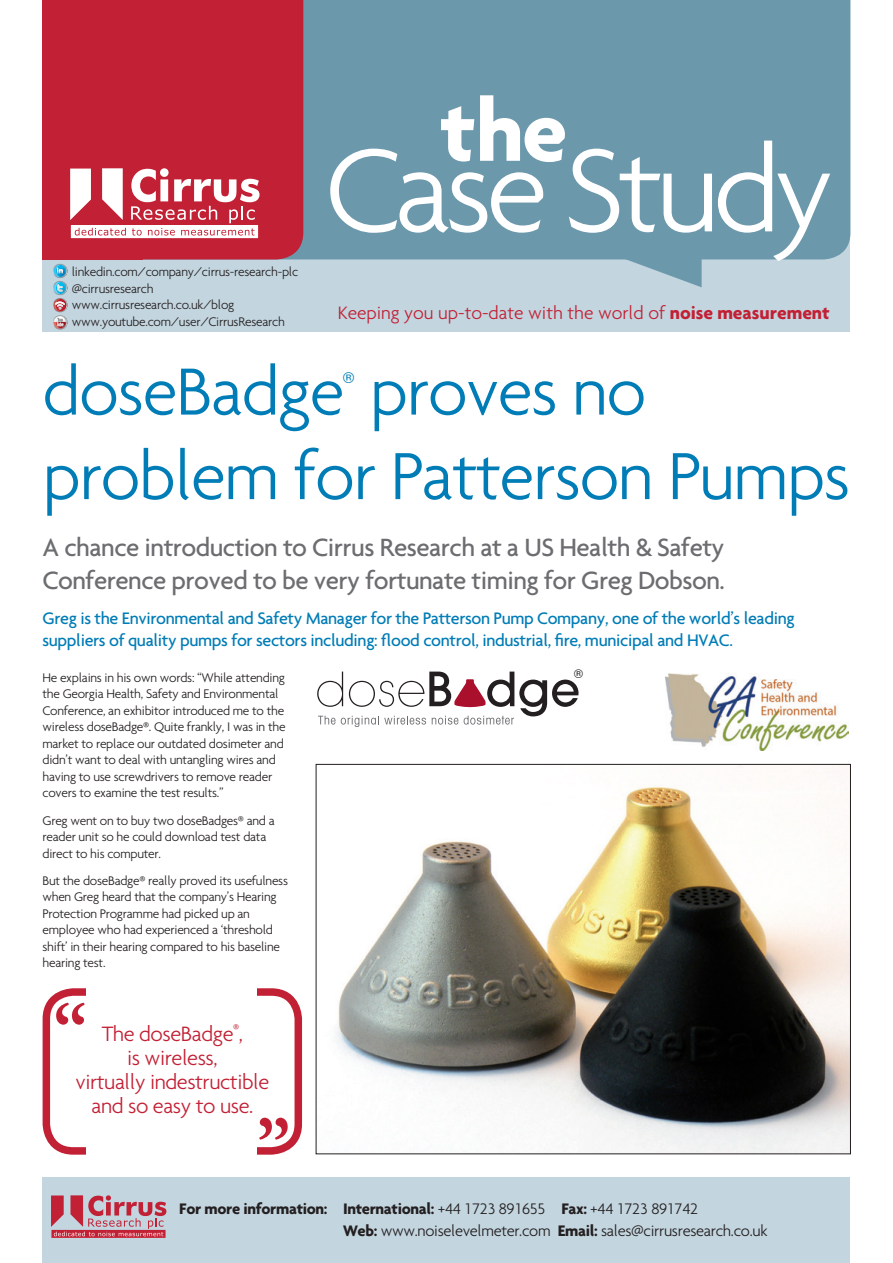
<style>
.page{position:relative;width:893px;height:1263px;background:#fff}
.page>*{position:absolute;margin:0;border:0;box-sizing:border-box;transform-origin:0 0}
.t1{font:300 127.5px "Agenda";letter-spacing:-.05em;color:#fff}
.t2{font:700 91.95px "Agenda";color:#fff}
.t3{font:300 72px "Agenda";letter-spacing:-.02em;color:#007cb6}
.t4{font:500 27px/32.4px "Agenda";letter-spacing:-.02em;color:#6c6d70}
.t5{font:300 22.5px/24px "Agenda";letter-spacing:-.02em;color:#c22034;text-align:center}
.t6{font:300 19.5px "Agenda";letter-spacing:-.005em;color:#c22034}
.t7{font:500 18px/21.6px "Agenda";letter-spacing:-.02em;color:#007cb6}
.t8{font:700 16.5px "Agenda";letter-spacing:-.02em;color:#231f20}
.t9{font:300 16.5px "Agenda";letter-spacing:-.02em;color:#231f20}
.t10{font:15px "Helvetica";color:#007cb6}
.t11{font:300 13.5px/16.5px "Agenda";letter-spacing:-.02em;color:#231f20}
.t12{font:12px "Helvetica";color:#231f20}
.s1{font-weight:700}
.s2{font-weight:300}
</style>
<div class="page">
<div style="left:43px;top:179px;width:807px;height:153px;background:#c3d5df"></div>
<div style="left:303px;top:0;width:547px;height:259px;background:#6c98ac"></div>
<div style="left:143px;top:0;width:160px;height:259px;background:#c22034"></div>
<div style="left:43px;top:0;width:100px;height:259px;background:#c22034"></div>
<svg style="left:621px;top:256px;width:81px;height:31px"></svg>
<svg style="left:53px;top:264px;width:14px;height:66px"></svg>
<div style="left:43px;top:1178px;width:807px;height:85px;background:#c3d5df"></div>
<svg style="left:70px;top:168px;width:190px;height:70px"></svg>
<svg style="left:51px;top:1195px;width:115px;height:43px"></svg>
<div style="left:43px;top:988px;width:259px;height:167px;border:8px solid #c22034;border-radius:27px"></div>
<div style="left:86px;top:985px;width:171px;height:22px;background:#fff"></div>
<div style="left:86px;top:1141px;width:171px;height:17px;background:#fff"></div>
<svg style="left:56px;top:1003px;width:29px;height:22px"></svg>
<svg style="left:259px;top:1118px;width:29px;height:21px"></svg>
<img style="left:665px;top:673px;width:184px;height:77px">
<img style="left:335px;top:766px;width:514px;height:386px">
<svg style="left:317px;top:672px;width:262px;height:55px"></svg>
<div style="left:571px;top:669px;width:15px;height:10px;background:#fff"></div>
<p class="t2" style="left:440px;top:75px;width:129px">the</p>
<p class="t1" style="left:325px;top:116px;width:510px">Case Study</p>
<p class="t11" style="left:72px;top:263px;width:228px">linkedin.com/company/cirrus-research-plc</p>
<p class="t11" style="left:72px;top:280px;width:83px">@cirrusresearch</p>
<p class="t11" style="left:72px;top:296px;width:164px">www.cirrusresearch.co.uk/blog</p>
<p class="t11" style="left:72px;top:313px;width:215px">www.youtube.com/user/CirrusResearch</p>
<p class="t6" style="left:338px;top:301px;width:493px">Keeping you up-to-date with the world of <span class="s1">noise measurement</span></p>
<p class="t3" style="left:43px;top:349px;width:605px">doseBadge proves no</p>
<p class="t10" style="left:343px;top:366px;width:13px">®</p>
<p class="t3" style="left:43px;top:434px;width:809px">problem for Patterson Pumps</p>
<p class="t4" style="left:43px;top:531px;width:684px">A chance introduction to Cirrus Research at a US Health &amp; Safety<br>Conference proved to be very fortunate timing for Greg Dobson.</p>
<p class="t7" style="left:43px;top:607px;width:754px">Greg is the Environmental and Safety Manager for the Patterson Pump Company, one of the world’s leading suppliers of quality pumps for sectors including: flood control, industrial, fire, municipal and HVAC.</p>
<p class="t11" style="left:43px;top:669px;width:245px">He explains in his own words: “While attending the Georgia Health, Safety and Environmental Conference, an exhibitor introduced me to the wireless doseBadge®. Quite frankly, I was in the market to replace our outdated dosimeter and didn’t want to deal with untangling wires and having to use screwdrivers to remove reader covers to examine the test results.”</p>
<p class="t11" style="left:43px;top:812px;width:234px">Greg went on to buy two doseBadges® and a reader unit so he could download test data direct to his computer.</p>
<p class="t11" style="left:43px;top:872px;width:247px">But the doseBadge® really proved its usefulness when Greg heard that the company’s Hearing Protection Programme had picked up an employee who had experienced a ‘threshold shift’ in their hearing compared to his baseline hearing test.</p>
<p class="t5" style="left:76px;top:1021px;width:195px">The doseBadge<sup>®</sup>,<br>is wireless,<br>virtually indestructible and so easy to use.</p>
<p class="t12" style="left:574px;top:665px;width:10px">®</p>
<p class="t8" style="left:179px;top:1198px;width:520px">For more information: International: <span class="s2">+44 1723 891655</span> Fax: <span class="s2">+44 1723 891742</span></p>
<p class="t9" style="left:343px;top:1221px;width:426px"><span class="s1">Web:</span> www.noiselevelmeter.com <span class="s1">Email:</span> sales@cirrusresearch.co.uk</p>
</div>
